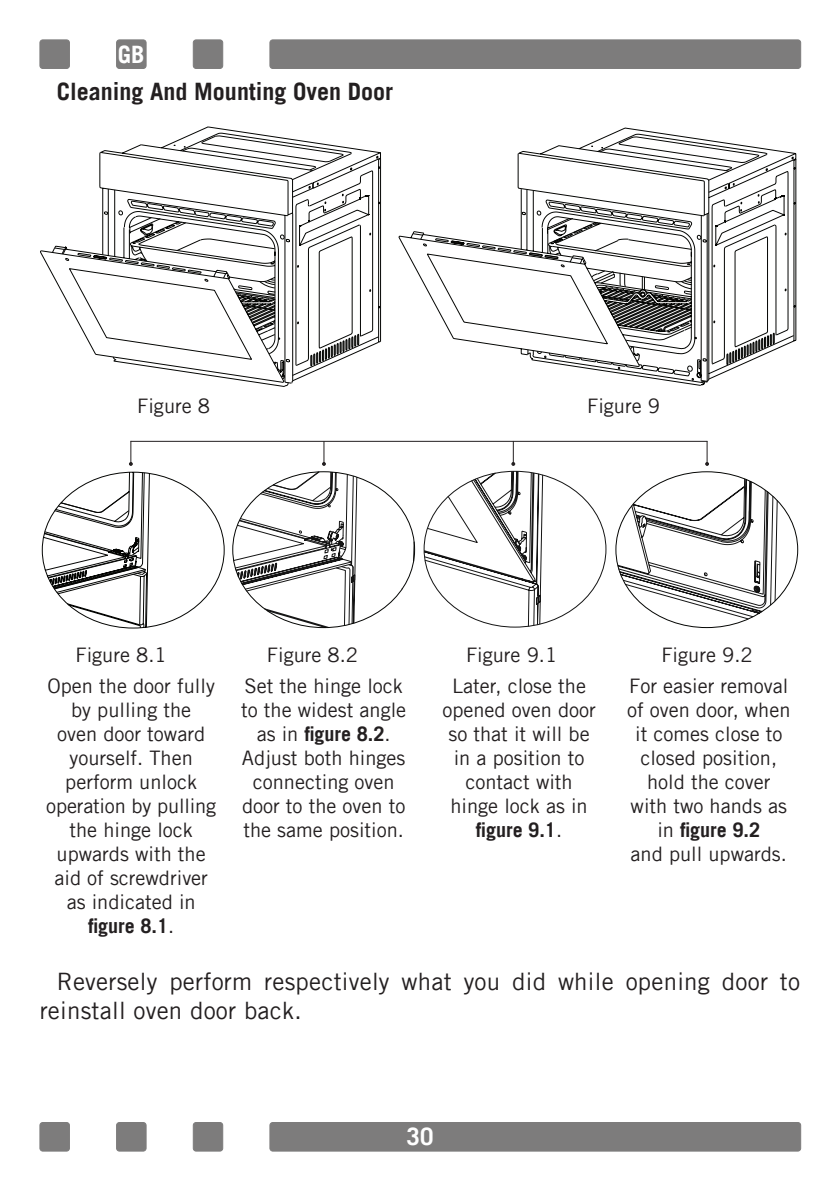
<style>
.page{position:relative;width:840px;height:1191px;background:#fff}
.page>*{position:absolute;margin:0;border:0;box-sizing:border-box;transform-origin:0 0}
.t1{font:24px/28.8px "Trade Gothic";letter-spacing:.01em;color:#231f20}
.t2{font:700 24px "Trade Gothic";color:#231f20}
.t3{font:700 24px "Trade Gothic";color:#fff}
.t4{font:20px/24px "Trade Gothic";color:#231f20;text-align:center}
.s1{font-weight:700}
</style>
<div class="page">
<div style="left:270px;top:40px;width:530px;height:28px;background:#7d7c7c;border-radius:3px"></div>
<div style="left:269px;top:40px;width:531px;height:29px;border:1px solid #7d7c7c;border-radius:3px"></div>
<div style="left:40px;top:40px;width:29px;height:28px;background:#7d7c7c;border-radius:3px"></div>
<div style="left:40px;top:40px;width:30px;height:29px;border:1px solid #7d7c7c;border-radius:3px"></div>
<div style="left:193px;top:40px;width:29px;height:28px;background:#7d7c7c;border-radius:3px"></div>
<div style="left:193px;top:40px;width:30px;height:29px;border:1px solid #7d7c7c;border-radius:3px"></div>
<div style="left:116px;top:40px;width:30px;height:28px;background:#7d7c7c;border-radius:3px"></div>
<div style="left:116px;top:40px;width:30px;height:29px;border:1px solid #7d7c7c;border-radius:3px"></div>
<div style="left:270px;top:1122px;width:530px;height:29px;background:#7d7c7c;border-radius:3px"></div>
<div style="left:269px;top:1122px;width:531px;height:29px;border:1px solid #7d7c7c;border-radius:3px"></div>
<div style="left:40px;top:1122px;width:29px;height:29px;background:#7d7c7c;border-radius:3px"></div>
<div style="left:40px;top:1122px;width:30px;height:29px;border:1px solid #7d7c7c;border-radius:3px"></div>
<div style="left:193px;top:1122px;width:29px;height:29px;background:#7d7c7c;border-radius:3px"></div>
<div style="left:193px;top:1122px;width:30px;height:29px;border:1px solid #7d7c7c;border-radius:3px"></div>
<div style="left:116px;top:1122px;width:30px;height:29px;background:#7d7c7c;border-radius:3px"></div>
<div style="left:116px;top:1122px;width:30px;height:29px;border:1px solid #7d7c7c;border-radius:3px"></div>
<svg style="left:133px;top:126px;width:248px;height:257px"></svg>
<svg style="left:133px;top:379px;width:159px;height:8px"></svg>
<svg style="left:54px;top:148px;width:325px;height:231px"></svg>
<svg style="left:550px;top:127px;width:246px;height:215px"></svg>
<svg style="left:517px;top:149px;width:276px;height:233px"></svg>
<svg style="left:412px;top:189px;width:295px;height:193px"></svg>
<svg style="left:42px;top:471px;width:183px;height:157px"></svg>
<hr style="left:130px;top:441px;width:577px;height:1px;background:#231f20">
<svg style="left:129px;top:441px;width:3px;height:24px"></svg>
<svg style="left:322px;top:441px;width:3px;height:24px"></svg>
<svg style="left:705px;top:441px;width:3px;height:24px"></svg>
<svg style="left:233px;top:471px;width:181px;height:157px"></svg>
<svg style="left:617px;top:478px;width:160px;height:141px"></svg>
<svg style="left:423px;top:441px;width:183px;height:186px"></svg>
<p class="t3" style="left:118px;top:45px;width:28px">GB</p>
<p class="t2" style="left:57px;top:81px;width:338px">Cleaning And Mounting Oven Door</p>
<p class="t4" style="left:137px;top:396px;width:74px">Figure 8</p>
<p class="t4" style="left:587px;top:396px;width:74px">Figure 9</p>
<p class="t4" style="left:76px;top:644px;width:93px">Figure 8.1</p>
<p class="t4" style="left:267px;top:644px;width:93px">Figure 8.2</p>
<p class="t4" style="left:466px;top:644px;width:93px">Figure 9.1</p>
<p class="t4" style="left:661px;top:644px;width:93px">Figure 9.2</p>
<p class="t4" style="left:46px;top:675px;width:171px">Open the door fully by pulling the<br>oven door toward yourself. Then perform unlock operation by pulling the hinge lock upwards with the aid of screwdriver as indicated in <span class="s1">figure 8.1</span>.</p>
<p class="t4" style="left:241px;top:675px;width:166px">Set the hinge lock to the widest angle as in <span class="s1">figure 8.2</span>.<br>Adjust both hinges connecting oven door to the oven to the same position.</p>
<p class="t4" style="left:442px;top:675px;width:155px">Later, close the opened oven door so that it will be in a position to contact with hinge lock as in <span class="s1">figure 9.1</span>.</p>
<p class="t4" style="left:626px;top:675px;width:165px">For easier removal of oven door, when it comes close to closed position, hold the cover with two hands as in <span class="s1">figure 9.2<br></span>and pull upwards.</p>
<p class="t1" style="left:40px;top:969px;width:761px;text-indent:17px">Reversely perform respectively what you did while opening door to reinstall oven door back.</p>
<p class="t3" style="left:406px;top:1127px;width:28px">30</p>
</div>
